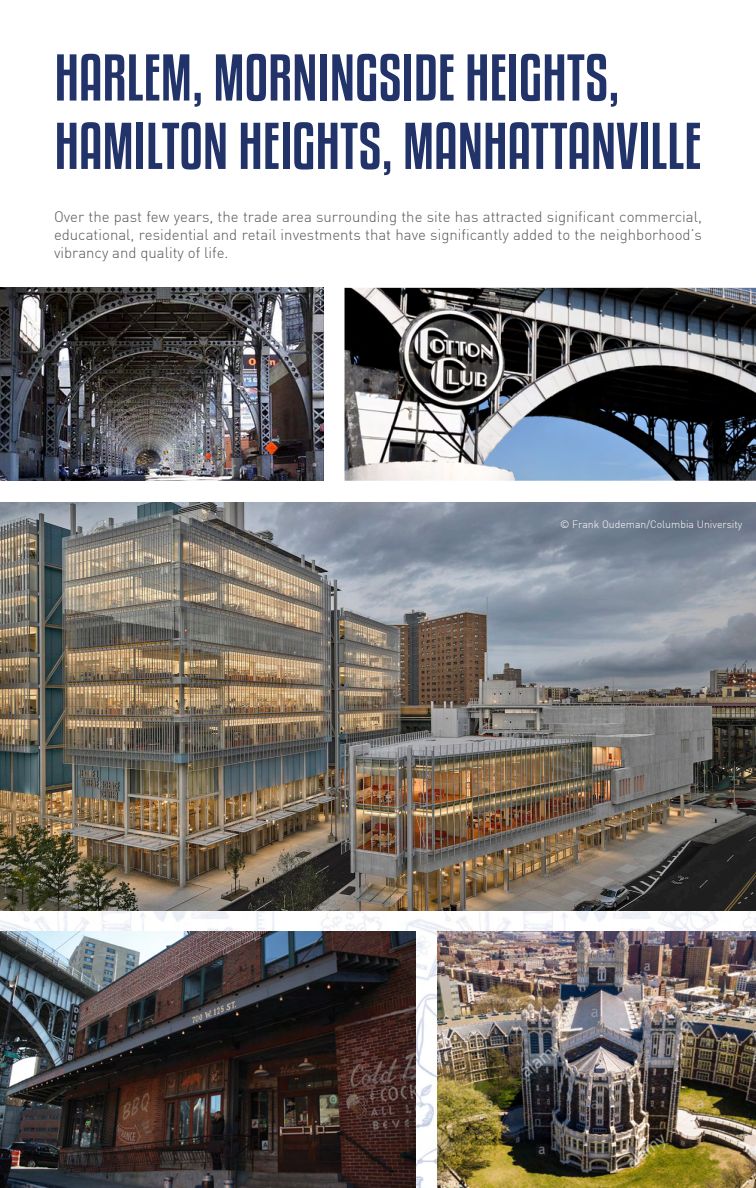
<style>
.page{position:relative;width:756px;height:1188px;background:#fff}
.page>*{position:absolute;margin:0;border:0;box-sizing:border-box;transform-origin:0 0}
.t1{font:58.5px/68.4px "Kenyan Coffee Rg";color:#22336a}
.t2{font:300 15px/18px "DIN";color:#575757;text-align:justify}
.t3{font:300 10.5px "DIN";color:#fff}
</style>
<div class="page">
<img style="left:0;top:287px;width:756px;height:901px">
<img style="left:1px;top:502px;width:755px;height:408px">
<img style="left:345px;top:288px;width:411px;height:193px">
<img style="left:1px;top:288px;width:322px;height:193px">
<img style="left:437px;top:932px;width:319px;height:256px">
<img style="left:0;top:932px;width:416px;height:256px">
<p class="t1" style="left:55px;top:43px;width:648px">HARLEM, MORNINGSIDE HEIGHTS,<br>HAMILTON HEIGHTS, MANHATTANVILLE</p>
<p class="t2" style="left:54px;top:207px;width:649px">Over the past few years, the trade area surrounding the site has attracted significant commercial, educational, residential and retail investments that have significantly added to the neighborhood’s vibrancy and quality of life.</p>
<p class="t3" style="left:560px;top:518px;width:184px">© Frank Oudeman/Columbia University</p>
</div>
